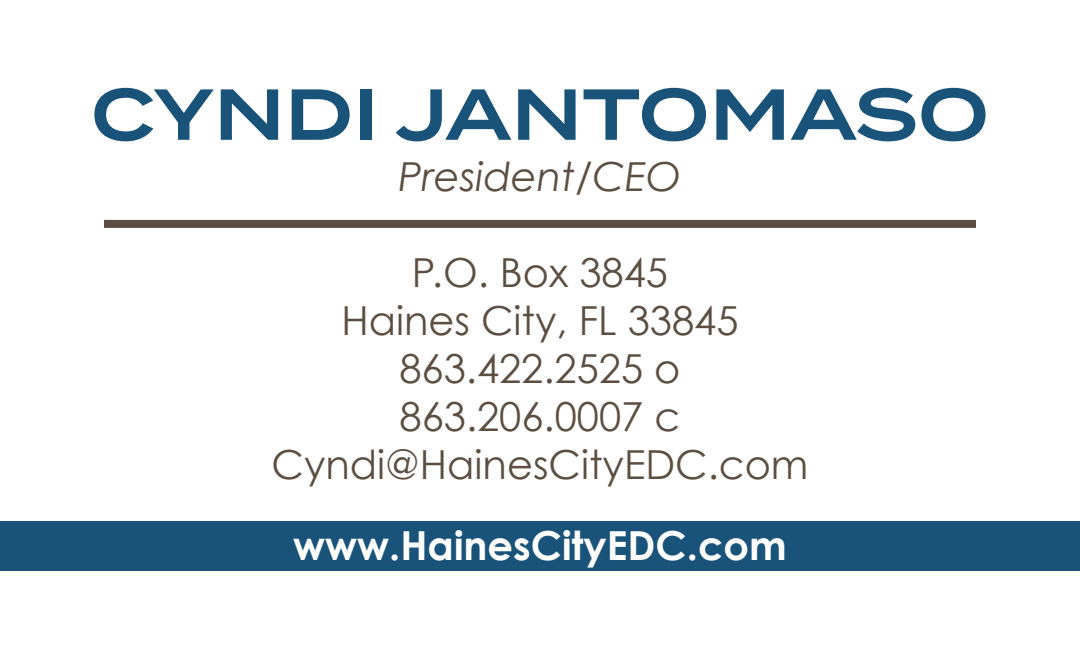
<style>
.page{position:relative;width:1080px;height:648px;background:#fff}
.page>*{position:absolute;margin:0;border:0;box-sizing:border-box;transform-origin:0 0}
.t1{font:600 72px "Termina";color:#195379}
.t2{font:40px/48px "Century Gothic";color:#5c4e41;text-align:center}
.t3{font:700 40px "Century Gothic";color:#fff}
.t4{font:italic 40px "Century Gothic";color:#5c4e41}
</style>
<div class="page">
<div style="left:0;top:521px;width:1080px;height:50px;background:#195379"></div>
<div style="left:108px;top:220px;width:864px;height:8px;background:#5b4d41"></div>
<h1 class="t1" style="left:91px;top:61px;width:900px">CYNDI JANTOMASO</h1>
<p class="t4" style="left:399px;top:152px;width:284px">President/CEO</p>
<p class="t2" style="left:272px;top:248px;width:538px">P.O. Box 3845<br>Haines City, FL 33845<br>863.422.2525 o<br>863.206.0007 c<br>Cyndi@HainesCityEDC.com</p>
<p class="t3" style="left:293px;top:521px;width:495px">www.HainesCityEDC.com</p>
</div>
